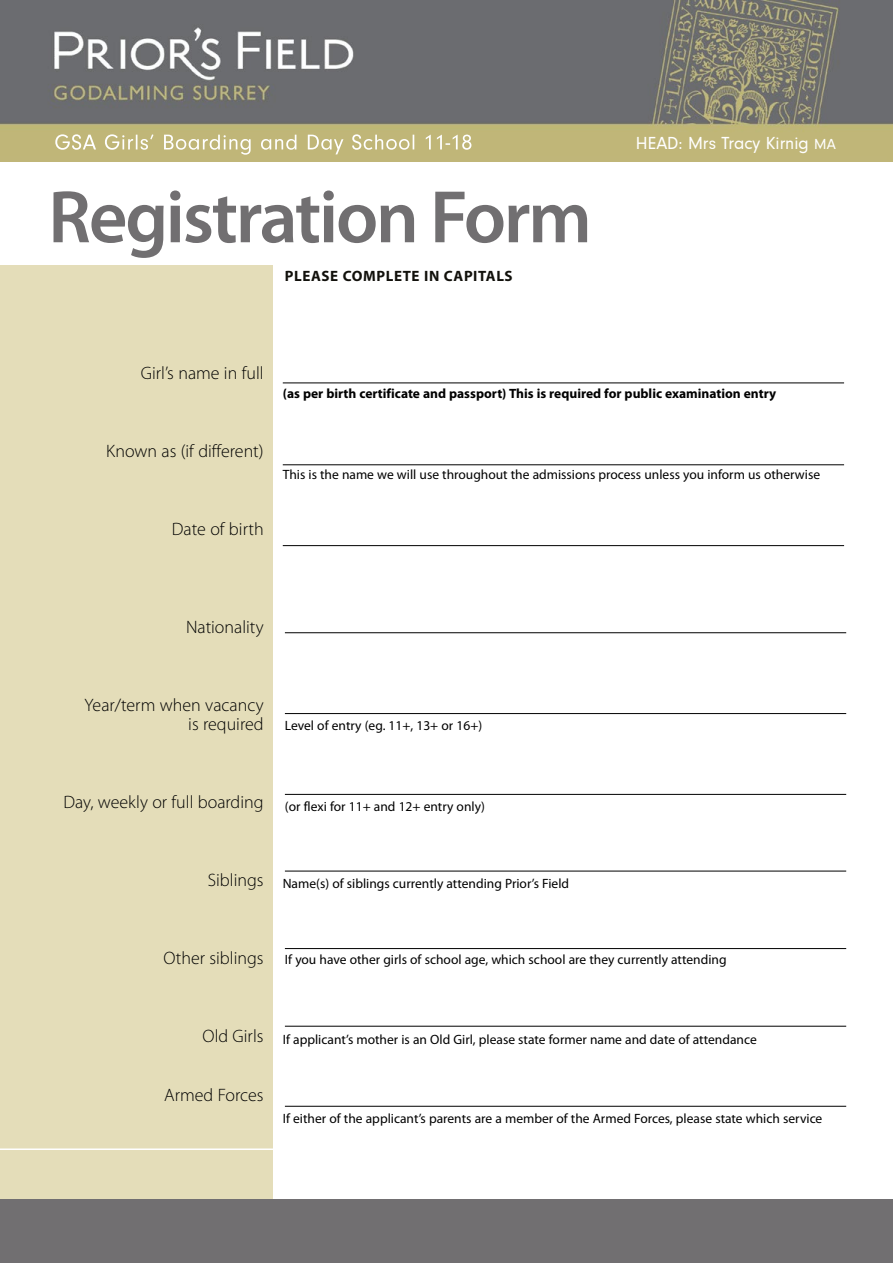
<style>
.page{position:relative;width:893px;height:1263px;background:#fff}
.page>*{position:absolute;margin:0;border:0;box-sizing:border-box;transform-origin:0 0}
.t1{font:600 75px "Myriad Pro";letter-spacing:-.03em;color:#716f71}
.t2{font:300 18px/19.5px "Myriad Pro";color:#000;text-align:right}
.t3{font:18px "Neuzeit Gro T";color:#fff}
.t4{font:700 15px "Myriad Pro";letter-spacing:.04em;color:#12110c}
.t5{font:13.5px "Myriad Pro";color:#000}
.t6{font:700 13.5px "Myriad Pro";color:#000}
.s1{font-size:15px}
</style>
<div class="page">
<div style="left:0;top:265px;width:272px;height:940px;background:#e4ddb9"></div>
<div style="left:0;top:1199px;width:893px;height:64px;background:#716f71"></div>
<hr style="left:0;top:1148px;width:893px;height:2px;background:#fff">
<hr style="left:283px;top:383px;width:561px;height:1px;background:#000">
<hr style="left:283px;top:464px;width:561px;height:1px;background:#000">
<hr style="left:283px;top:545px;width:561px;height:1px;background:#000">
<hr style="left:285px;top:632px;width:561px;height:1px;background:#000">
<hr style="left:285px;top:713px;width:561px;height:1px;background:#000">
<hr style="left:285px;top:794px;width:561px;height:1px;background:#000">
<hr style="left:285px;top:948px;width:561px;height:1px;background:#000">
<hr style="left:285px;top:1026px;width:561px;height:1px;background:#000">
<hr style="left:285px;top:871px;width:561px;height:1px;background:#000">
<hr style="left:285px;top:1106px;width:561px;height:1px;background:#000">
<img style="left:0;top:0;width:893px;height:162px">
<img style="left:55px;top:134px;width:306px;height:16px">
<img style="left:437px;top:135px;width:34px;height:15px">
<h1 class="t1" style="left:48px;top:169px;width:545px">Registration Form</h1>
<p class="t4" style="left:285px;top:266px;width:229px">PLEASE COMPLETE IN CAPITALS</p>
<h2 class="t2" style="left:141px;top:363px;width:124px">Girl’s name in full</h2>
<h2 class="t3" style="left:636px;top:134px;width:201px">HEAD: Mrs Tracy Kirnig <span class="s1">MA</span></h2>
<h2 class="t2" style="left:106px;top:441px;width:159px">Known as (if different)</h2>
<h2 class="t2" style="left:172px;top:519px;width:93px">Date of birth</h2>
<p class="t6" style="left:283px;top:385px;width:495px">(as per birth certificate and passport) This is required for public examination entry</p>
<p class="t5" style="left:283px;top:466px;width:539px">This is the name we will use throughout the admissions process unless you inform us otherwise</p>
<h2 class="t2" style="left:186px;top:617px;width:79px">Nationality</h2>
<h2 class="t2" style="left:85px;top:695px;width:181px">Year/term when vacancy is required</h2>
<p class="t5" style="left:285px;top:717px;width:199px">Level of entry (eg. 11+, 13+ or 16+)</p>
<h2 class="t2" style="left:63px;top:792px;width:202px">Day, weekly or full boarding</h2>
<p class="t5" style="left:285px;top:798px;width:202px">(or flexi for 11+ and 12+ entry only)</p>
<h2 class="t2" style="left:208px;top:870px;width:57px">Siblings</h2>
<p class="t5" style="left:283px;top:875px;width:288px">Name(s) of siblings currently attending Prior’s Field</p>
<h2 class="t2" style="left:163px;top:948px;width:102px">Other siblings</h2>
<p class="t5" style="left:285px;top:951px;width:443px">If you have other girls of school age, which school are they currently attending</p>
<h2 class="t2" style="left:203px;top:1026px;width:63px">Old Girls</h2>
<h2 class="t2" style="left:164px;top:1085px;width:101px">Armed Forces</h2>
<p class="t5" style="left:283px;top:1031px;width:475px">If applicant’s mother is an Old Girl, please state former name and date of attendance</p>
<p class="t5" style="left:283px;top:1110px;width:541px">If either of the applicant’s parents are a member of the Armed Forces, please state which service</p>
</div>
